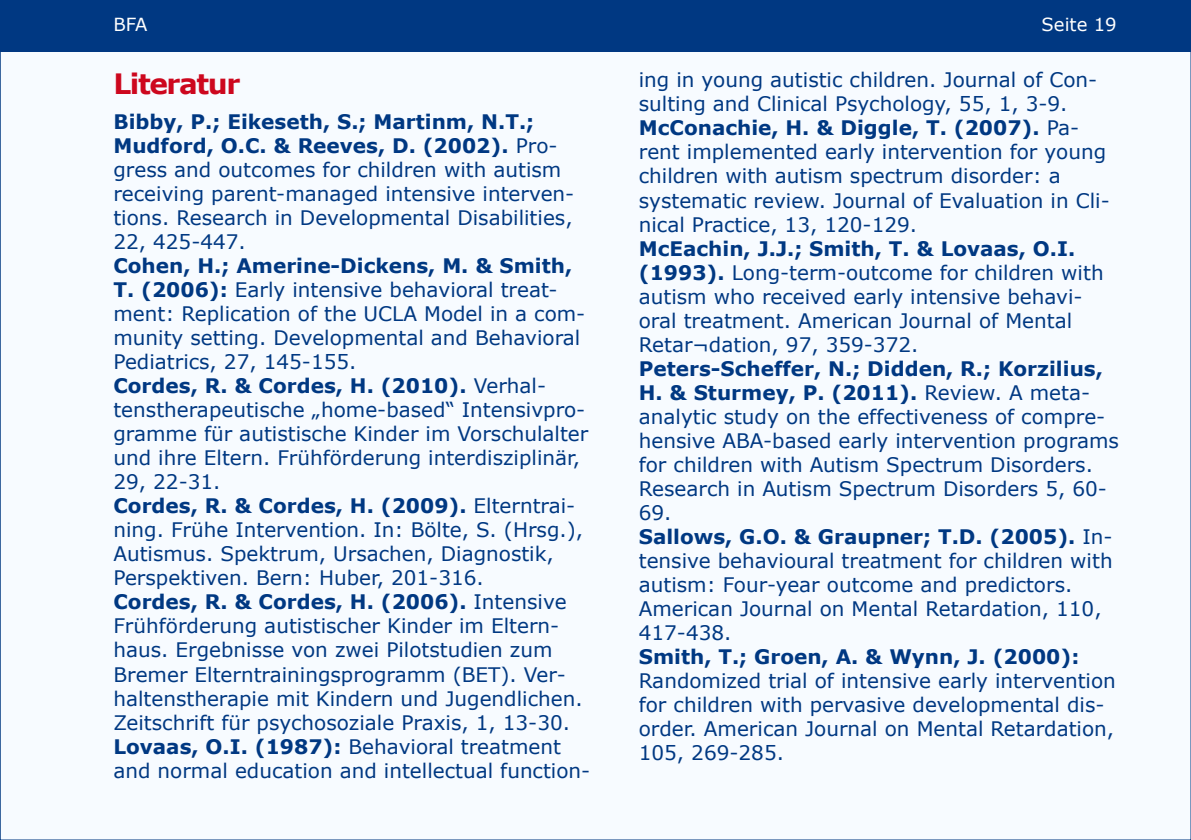
<style>
.page{position:relative;width:1191px;height:840px;background:#fff}
.page>*{position:absolute;margin:0;border:0;box-sizing:border-box;transform-origin:0 0}
.t1{font:700 28px "Verdana";letter-spacing:-.05em;color:#cd071e}
.t2{font:20px/24px "Verdana";color:#003882}
.t3{font:700 20px "Verdana";color:#003882}
.t4{font:18px "Verdana";color:#fff}
.s1{font-weight:700}
</style>
<div class="page">
<div style="left:0;top:0;width:1191px;height:51px;background:#003882"></div>
<p class="t4" style="left:113px;top:12px;width:36px">BFA</p>
<p class="t4" style="left:1041px;top:12px;width:77px">Seite 19</p>
<h1 class="t1" style="left:113px;top:63px;width:128px">Literatur</h1>
<p class="t2" style="left:113px;top:109px;width:462px"><span class="s1">Bibby, P.; Eikeseth, S.; Martinm, N.T.; Mudford, O.C. &amp; Reeves, D. (2002).</span> Pro&shy;gress and outcomes for children with autism receiving parent-managed intensive interven&shy;tions. Research in Developmental Disabilities, 22, 425-447.</p>
<p class="t2" style="left:113px;top:253px;width:478px"><span class="s1">Cohen, H.; Amerine-Dickens, M. &amp; Smith, T. (2006):</span> Early intensive behavioral treat&shy;ment: Replication of the UCLA Model in a com&shy;munity setting. Developmental and Behavioral Pediatrics, 27, 145-155.<br><span class="s1">Cordes, R. &amp; Cordes, H. (2010).</span> Verhal&shy;tenstherapeutische „home-based“ Intensivpro&shy;gramme für autistische Kinder im Vorschulalter und ihre Eltern. Frühförderung interdisziplinär, 29, 22-31.<br><span class="s1">Cordes, R. &amp; Cordes, H. (2009).</span> Elterntrai&shy;ning. Frühe Intervention. In: Bölte, S. (Hrsg.), Autismus. Spektrum, Ursachen, Diagnostik, Perspektiven. Bern: Huber, 201-316.<br><span class="s1">Cordes, R. &amp; Cordes, H. (2006).</span> Intensive Frühförderung autistischer Kinder im Eltern&shy;haus. Ergebnisse von zwei Pilotstudien zum Bremer Elterntrainingsprogramm (BET). Ver&shy;haltenstherapie mit Kindern und Jugendlichen.<br>Zeitschrift für psychosoziale Praxis, 1, 13-30.<br><span class="s1">Lovaas, O.I. (1987):</span> Behavioral treatment and normal education and intellectual function-</p>
<p class="t2" style="left:639px;top:68px;width:472px">ing in young autistic children. Journal of Con&shy;sulting and Clinical Psychology, 55, 1, 3-9.<br><span class="s1">McConachie, H. &amp; Diggle, T. (2007).</span> Pa&shy;rent implemented early intervention for young children with autism spectrum disorder: a systematic review. Journal of Evaluation in Cli&shy;nical Practice, 13, 120-129.</p>
<p class="t2" style="left:639px;top:236px;width:466px"><span class="s1">McEachin, J.J.; Smith, T. &amp; Lovaas, O.I. (1993).</span> Long-term-outcome for children with autism who received early intensive behavi&shy;oral treatment. American Journal of Mental Retar¬dation, 97, 359-372.</p>
<p class="t2" style="left:639px;top:356px;width:481px"><span class="s1">Peters-Scheffer, N.; Didden, R.; Korzilius, H. &amp; Sturmey, P. (2011).</span> Review. A meta&shy;analytic study on the effectiveness of compre&shy;hensive ABA-based early intervention programs for children with Autism Spectrum Disorders.<br>Research in Autism Spectrum Disorders 5, 60- 69.<br><span class="s1">Sallows, G.O. &amp; Graupner; T.D. (2005).</span> In&shy;tensive behavioural treatment for children with autism: Four-year outcome and predictors.<br>American Journal on Mental Retardation, 110, 417-438.</p>
<p class="t3" style="left:639px;top:642px;width:442px">Smith, T.; Groen, A. &amp; Wynn, J. (2000):</p>
<p class="t2" style="left:639px;top:668px;width:478px">Randomized trial of intensive early intervention for children with pervasive developmental dis&shy;order. American Journal on Mental Retardation, 105, 269-285.</p>
</div>
